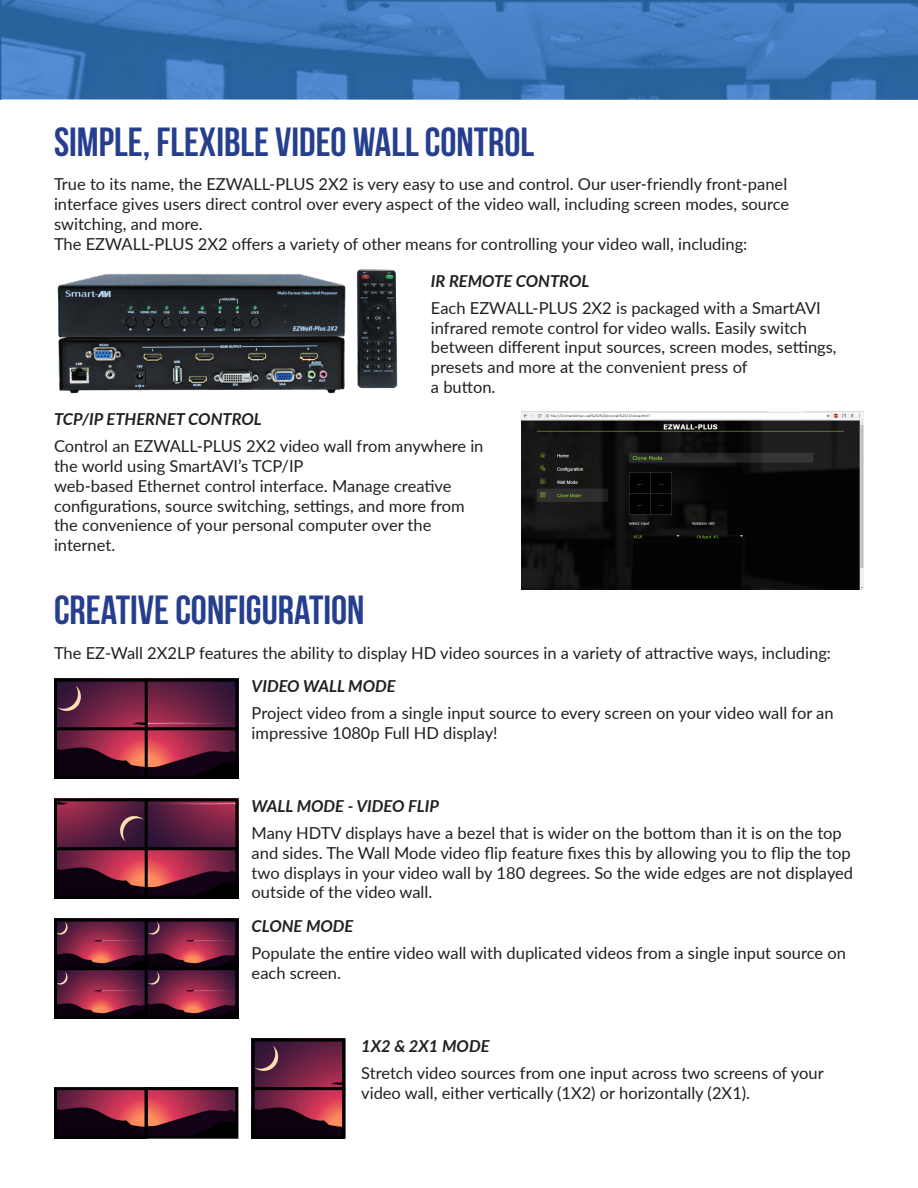
<style>
.page{position:relative;width:918px;height:1188px;background:#fff}
.page>*{position:absolute;margin:0;border:0;box-sizing:border-box;transform-origin:0 0}
.t1{font:700 40.5px "Bebas Neue";color:#253f8e}
.t2{font:16.5px/19.8px "Lato";color:#231f20}
.t3{font:italic 700 16.5px "Lato";color:#231f20}
</style>
<div class="page">
<img style="left:58px;top:1091px;width:176px;height:44px">
<img style="left:58px;top:923px;width:176px;height:92px">
<img style="left:58px;top:683px;width:176px;height:92px">
<img style="left:58px;top:802px;width:176px;height:93px">
<img style="left:256px;top:1043px;width:85px;height:92px">
<img style="left:0;top:0;width:918px;height:100px">
<div style="left:54px;top:679px;width:184px;height:100px;border:3px solid #000"></div>
<div style="left:252px;top:1039px;width:93px;height:100px;border:3px solid #000"></div>
<div style="left:54px;top:1087px;width:94px;height:52px;border:3px solid #000"></div>
<div style="left:145px;top:1087px;width:93px;height:52px;border:3px solid #000"></div>
<div style="left:54px;top:919px;width:184px;height:100px;border:3px solid #000"></div>
<div style="left:54px;top:798px;width:184px;height:101px;border:3px solid #000"></div>
<hr style="left:145px;top:679px;width:3px;height:100px;background:#000">
<hr style="left:342px;top:1039px;width:3px;height:100px;background:#000">
<hr style="left:145px;top:919px;width:3px;height:100px;background:#000">
<hr style="left:145px;top:799px;width:3px;height:100px;background:#000">
<hr style="left:54px;top:727px;width:184px;height:3px;background:#000">
<hr style="left:252px;top:1087px;width:93px;height:3px;background:#000">
<hr style="left:54px;top:967px;width:184px;height:3px;background:#000">
<hr style="left:54px;top:847px;width:184px;height:3px;background:#000">
<img style="left:57px;top:273px;width:289px;height:121px">
<img style="left:356px;top:269px;width:42px;height:120px">
<img style="left:522px;top:412px;width:342px;height:178px">
<p class="t1" style="left:54px;top:119px;width:482px">SIMPLE, FLEXIBLE VIDEO WALL CONTROL</p>
<p class="t2" style="left:54px;top:174px;width:735px">True to its name, the EZWALL-PLUS 2X2 is very easy to use and control. Our user-friendly front-panel</p>
<p class="t2" style="left:54px;top:193px;width:737px">interface gives users direct control over every aspect of the video wall, including screen modes, source</p>
<p class="t2" style="left:54px;top:213px;width:150px">switching, and more.</p>
<p class="t2" style="left:54px;top:233px;width:695px">The EZWALL-PLUS 2X2 offers a variety of other means for controlling your video wall, including:</p>
<p class="t3" style="left:431px;top:269px;width:160px">IR REMOTE CONTROL</p>
<p class="t2" style="left:431px;top:297px;width:407px">Each EZWALL-PLUS 2X2 is packaged with a SmartAVI infrared remote control for video walls. Easily switch between different input sources, screen modes, settings, presets and more at the convenient press of<br>a button.</p>
<p class="t3" style="left:54px;top:407px;width:209px">TCP/IP ETHERNET CONTROL</p>
<p class="t2" style="left:54px;top:436px;width:431px">Control an EZWALL-PLUS 2X2 video wall from anywhere in the world using SmartAVI’s TCP/IP</p>
<p class="t2" style="left:54px;top:475px;width:412px">web-based Ethernet control interface. Manage creative configurations, source switching, settings, and more from the convenience of your personal computer over the internet.</p>
<p class="t1" style="left:54px;top:588px;width:312px">CREATIVE CONFIGURATION</p>
<p class="t2" style="left:54px;top:642px;width:779px">The EZ-Wall 2X2LP features the ability to display HD video sources in a variety of attractive ways, including:</p>
<p class="t3" style="left:252px;top:674px;width:146px">VIDEO WALL MODE</p>
<p class="t2" style="left:252px;top:702px;width:584px">Project video from a single input source to every screen on your video wall for an impressive 1080p Full HD display!</p>
<p class="t3" style="left:252px;top:794px;width:189px">WALL MODE - VIDEO FLIP</p>
<p class="t2" style="left:252px;top:822px;width:603px">Many HDTV displays have a bezel that is wider on the bottom than it is on the top and sides. The Wall Mode video flip feature fixes this by allowing you to flip the top two displays in your video wall by 180 degrees. So the wide edges are not displayed outside of the video wall.</p>
<p class="t3" style="left:252px;top:914px;width:103px">CLONE MODE</p>
<p class="t2" style="left:252px;top:942px;width:596px">Populate the entire video wall with duplicated videos from a single input source on each screen.</p>
<p class="t3" style="left:361px;top:1034px;width:130px">1X2 &amp; 2X1 MODE</p>
<p class="t2" style="left:361px;top:1062px;width:464px">Stretch video sources from one input across two screens of your video wall, either vertically (1X2) or horizontally (2X1).</p>
</div>
